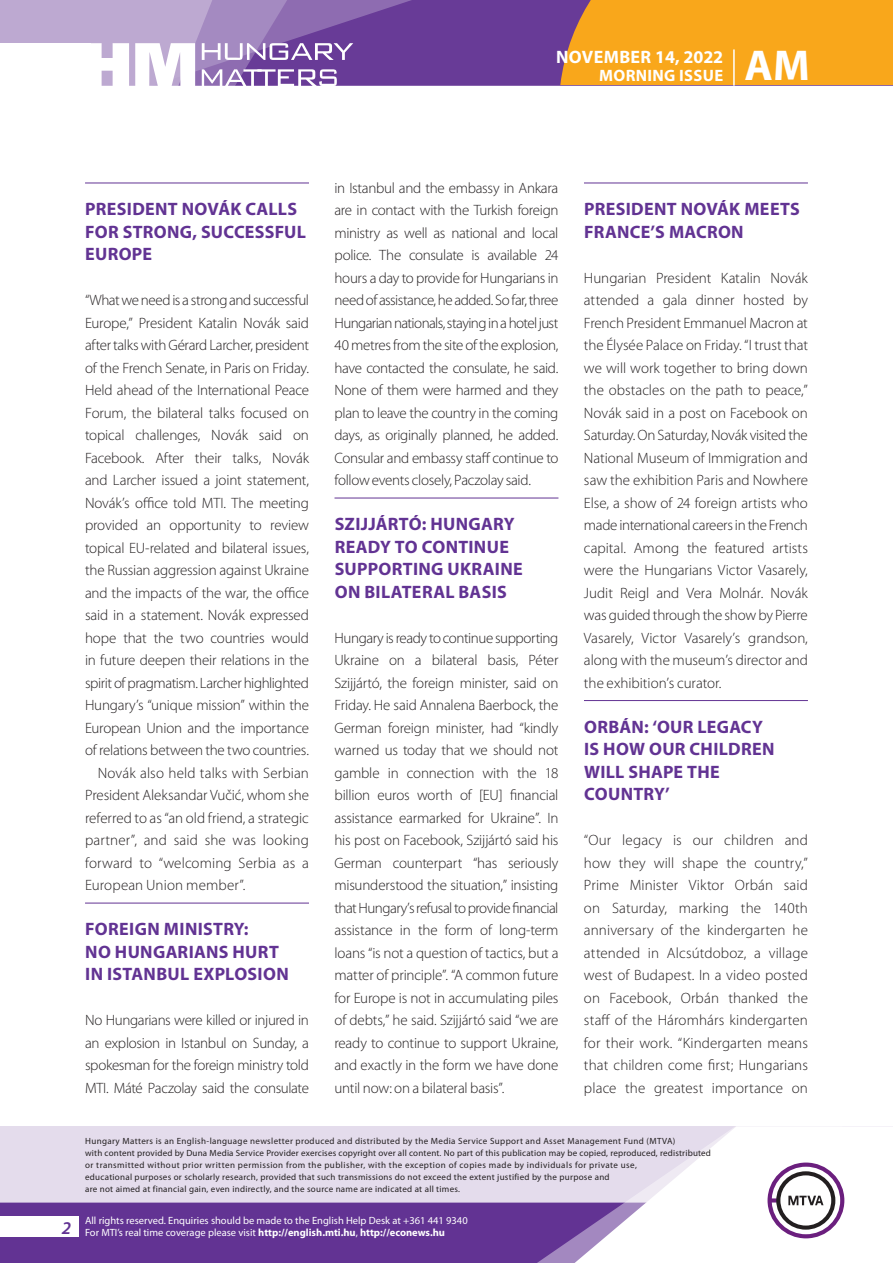
<style>
.page{position:relative;width:893px;height:1263px;background:#fff}
.page>*{position:absolute;margin:0;border:0;box-sizing:border-box;transform-origin:0 0}
.t1{font:700 43.35px "Myriad Pro";color:#fff}
._01_cimsor{font:700 18px/22.5px "Myriad Pro";letter-spacing:.015em;color:#623393}
.t2{font:700 18px "Myriad Pro";letter-spacing:.02em;color:#fff}
.t3{font:italic 600 18px "Myriad Pro";color:#623393}
.t4{font:700 16.5px "Myriad Pro";letter-spacing:.02em;color:#fff}
._03_kenyer_szöveg-1{font:300 15px/22.5px "Myriad Pro";letter-spacing:-.01em;color:#231f20;text-align:justify}
._03_kenyer_szöveg-2{font:300 15px/22.5px "Myriad Pro";letter-spacing:.005em;color:#231f20;text-align:justify}
.t5{font:10.5px/12px "Myriad Pro";color:#fff}
.t6{font:9px/12px "Myriad Pro";letter-spacing:.03em;color:#231f20}
.s1{font-weight:700}
</style>
<div class="page">
<div style="left:0;top:1126px;width:893px;height:137px;background:#e4dcec"></div>
<div style="left:0;top:1202px;width:506px;height:61px;background:#623393"></div>
<div style="left:506px;top:1202px;width:43px;height:61px;background:#623393"></div>
<svg style="left:549px;top:1126px;width:344px;height:137px;fill:#fff"></svg>
<svg style="left:767px;top:1162px;width:77px;height:76px"></svg>
<div style="left:0;top:1216px;width:79px;height:20px;background:#fff"></div>
<div style="left:0;top:0;width:893px;height:85px;background:#683b97"></div>
<div style="left:560px;top:0;width:333px;height:85px;background:#f9a71b"></div>
<hr style="left:733px;top:49px;width:2px;height:37px;background:#fff">
<svg style="left:0;top:0;width:479px;height:86px"></svg>
<hr style="left:85px;top:183px;width:224px;height:1px;background:#623393">
<hr style="left:85px;top:903px;width:224px;height:1px;background:#623393">
<hr style="left:334px;top:498px;width:224px;height:1px;background:#623393">
<hr style="left:584px;top:183px;width:224px;height:1px;background:#623393">
<hr style="left:584px;top:700px;width:224px;height:1px;background:#623393">
<p class="t2" style="left:556px;top:45px;width:169px">NOVEMBER 14, 2022</p>
<p class="t4" style="left:599px;top:65px;width:125px">MORNING ISSUE</p>
<h1 class="t1" style="left:745px;top:37px;width:67px">AM</h1>
<p class="_01_cimsor" style="left:85px;top:197px;width:222px">PRESIDENT NOVÁK CALLS<br>FOR STRONG, SUCCESSFUL<br>EUROPE</p>
<p class="_03_kenyer_szöveg-1" style="left:85px;top:289px;width:226px">“What we need is a strong and successful Europe,” President Katalin Novák said after talks with Gérard Larcher, president of the French Senate, in Paris on Friday.<br>Held ahead of the International Peace Forum, the bilateral talks focused on topical challenges, Novák said on Facebook. After their talks, Novák and Larcher issued a joint statement, Novák’s office told MTI. The meeting provided an opportunity to review topical EU-related and bilateral issues, the Russian aggression against Ukraine and the impacts of the war, the office said in a statement. Novák expressed hope that the two countries would in future deepen their relations in the spirit of pragmatism. Larcher highlighted Hungary’s “unique mission” within the European Union and the importance of relations between the two countries.</p>
<p class="_03_kenyer_szöveg-2" style="left:85px;top:761px;width:225px;text-indent:13px">Novák also held talks with Serbian President Aleksandar Vučić, whom she referred to as “an old friend, a strategic partner”, and said she was looking forward to “welcoming Serbia as a European Union member”.</p>
<p class="_01_cimsor" style="left:85px;top:917px;width:205px">FOREIGN MINISTRY:<br>NO HUNGARIANS HURT<br>IN ISTANBUL EXPLOSION</p>
<p class="_03_kenyer_szöveg-1" style="left:85px;top:1009px;width:225px">No Hungarians were killed or injured in an explosion in Istanbul on Sunday, a spokesman for the foreign ministry told MTI. Máté Paczolay said the consulate</p>
<p class="_03_kenyer_szöveg-1" style="left:334px;top:176px;width:225px">in Istanbul and the embassy in Ankara are in contact with the Turkish foreign ministry as well as national and local police. The consulate is available 24 hours a day to provide for Hungarians in need of assistance, he added. So far, three Hungarian nationals, staying in a hotel just 40 metres from the site of the explosion, have contacted the consulate, he said.<br>None of them were harmed and they plan to leave the country in the coming days, as originally planned, he added.<br>Consular and embassy staff continue to follow events closely, Paczolay said.</p>
<p class="_01_cimsor" style="left:335px;top:512px;width:190px">SZIJJÁRTÓ: HUNGARY<br>READY TO CONTINUE<br>SUPPORTING UKRAINE<br>ON BILATERAL BASIS</p>
<p class="_03_kenyer_szöveg-1" style="left:334px;top:626px;width:225px">Hungary is ready to continue supporting Ukraine on a bilateral basis, Péter Szijjártó, the foreign minister, said on Friday. He said Annalena Baerbock, the German foreign minister, had “kindly warned us today that we should not gamble in connection with the 18 billion euros worth of [EU] financial assistance earmarked for Ukraine”. In his post on Facebook, Szijjártó said his German counterpart “has seriously misunderstood the situation,” insisting that Hungary’s refusal to provide financial assistance in the form of long-term loans “is not a question of tactics, but a matter of principle”. “A common future for Europe is not in accumulating piles of debts,” he said. Szijjártó said “we are ready to continue to support Ukraine, and exactly in the form we have done until now: on a bilateral basis”.</p>
<p class="_01_cimsor" style="left:584px;top:197px;width:217px">PRESIDENT NOVÁK MEETS<br>FRANCE’S MACRON</p>
<p class="_03_kenyer_szöveg-1" style="left:584px;top:266px;width:225px">Hungarian President Katalin Novák attended a gala dinner hosted by French President Emmanuel Macron at the Élysée Palace on Friday. “I trust that we will work together to bring down the obstacles on the path to peace,” Novák said in a post on Facebook on Saturday. On Saturday, Novák visited the National Museum of Immigration and saw the exhibition Paris and Nowhere Else, a show of 24 foreign artists who made international careers in the French capital. Among the featured artists were the Hungarians Victor Vasarely, Judit Reigl and Vera Molnár. Novák was guided through the show by Pierre Vasarely, Victor Vasarely’s grandson, along with the museum’s director and the exhibition’s curator.</p>
<p class="_01_cimsor" style="left:584px;top:715px;width:192px">ORBÁN: ‘OUR LEGACY<br>IS HOW OUR CHILDREN<br>WILL SHAPE THE<br>COUNTRY’</p>
<p class="_03_kenyer_szöveg-1" style="left:584px;top:829px;width:225px">“Our legacy is our children and how they will shape the country,” Prime Minister Viktor Orbán said on Saturday, marking the 140th anniversary of the kindergarten he attended in Alcsútdoboz, a village west of Budapest. In a video posted on Facebook, Orbán thanked the staff of the Háromhárs kindergarten for their work. “Kindergarten means that children come first; Hungarians place the greatest importance on</p>
<p class="t3" style="left:62px;top:1217px;width:11px">2</p>
<p class="t6" style="left:85px;top:1134px;width:627px">Hungary Matters is an English-language newsletter produced and distributed by the Media Service Support and Asset Management Fund (MTVA)<br>with content provided by Duna Media Service Provider exercises copyright over all content. No part of this publication may be copied, reproduced, redistributed or transmitted without prior written permission from the publisher, with the exception of copies made by individuals for private use,<br>educational purposes or scholarly research, provided that such transmissions do not exceed the extent justified by the purpose and<br>are not aimed at financial gain, even indirectly, and the source name are indicated at all times.</p>
<p class="t5" style="left:85px;top:1214px;width:384px">All rights reserved. Enquiries should be made to the English Help Desk at +361 441 9340<br>For MTI’s real time coverage please visit <span class="s1">http://english.mti.hu</span>, <span class="s1">http://econews.hu</span></p>
</div>
